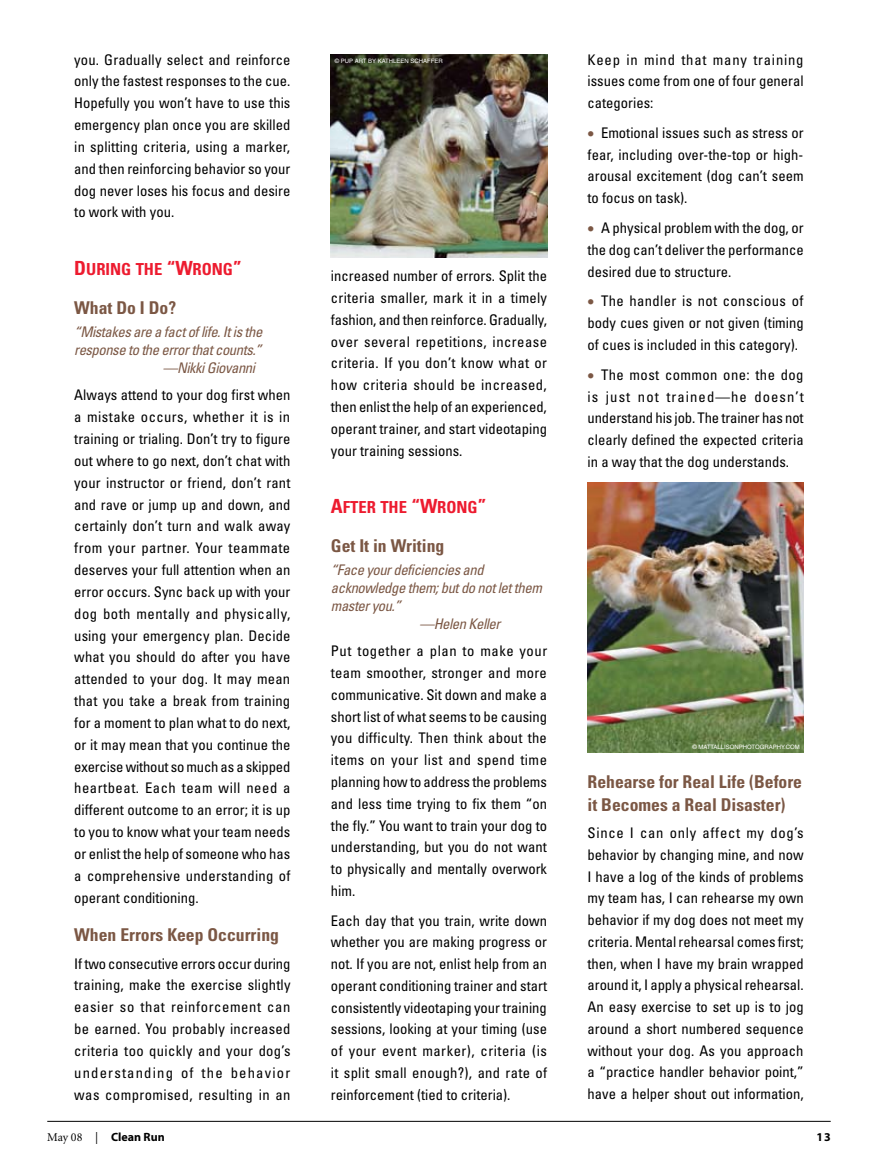
<style>
.page{position:relative;width:878px;height:1175px;background:#fff}
.page>*{position:absolute;margin:0;border:0;box-sizing:border-box;transform-origin:0 0}
.t1{font:700 condensed 17.7px/22.5px "Univers LT Std";color:#7b5744}
.t2{font:16.65px "Univers LT Std Bold Cn SC850";color:#ed1b2f}
.t3{font:condensed 14.7px/21.8px "Univers LT Std";color:#000;text-align:justify}
.t4{font:italic condensed 14.7px "Univers LT Std";letter-spacing:-.03em;color:#7b5744}
.t5{font:700 12px "Myriad";color:#000}
.t6{font:6px "Helvetica";color:#fff}
.s1{font-size:19.5px}
.s2{color:#7b5744}
.s3{font-family:"Minion";font-weight:400}
.s4{font-family:"Minion Pro";font-weight:400}
</style>
<div class="page">
<hr style="left:47px;top:1120px;width:783px;height:1px;background:#000">
<img style="left:587px;top:482px;width:216px;height:270px">
<img style="left:331px;top:55px;width:216px;height:202px">
<p class="t3" style="left:74px;top:48px;width:218px">you. Gradually select and reinforce only the fastest responses to the cue.<br>Hopefully you won’t have to use this emergency plan once you are skilled in splitting criteria, using a marker, and then reinforcing behavior so your dog never loses his focus and desire to work with you.</p>
<p class="t2" style="left:74px;top:259px;width:169px"><span class="s1">D</span>URING THE <span class="s1">“W</span>RONG<span class="s1">”</span></p>
<p class="t1" style="left:74px;top:296px;width:103px">What Do I Do?</p>
<p class="t4" style="left:74px;top:323px;width:190px">“Mistakes are a fact of life. It is the</p>
<p class="t4" style="left:74px;top:341px;width:189px">response to the error that counts.”</p>
<p class="t4" style="left:163px;top:359px;width:94px">—Nikki Giovanni</p>
<p class="t3" style="left:74px;top:384px;width:218px">Always attend to your dog first when a mistake occurs, whether it is in training or trialing. Don’t try to figure out where to go next, don’t chat with your instructor or friend, don’t rant and rave or jump up and down, and certainly don’t turn and walk away from your partner. Your teammate deserves your full attention when an error occurs. Sync back up with your dog both mentally and physically, using your emergency plan. Decide what you should do after you have attended to your dog. It may mean that you take a break from training for a moment to plan what to do next, or it may mean that you continue the exercise without so much as a skipped heartbeat. Each team will need a different outcome to an error; it is up to you to know what your team needs or enlist the help of someone who has a comprehensive understanding of operant conditioning.</p>
<p class="t1" style="left:74px;top:923px;width:206px">When Errors Keep Occurring</p>
<p class="t3" style="left:74px;top:952px;width:218px">If two consecutive errors occur during training, make the exercise slightly easier so that reinforcement can be earned. You probably increased criteria too quickly and your dog’s understanding of the behavior was compromised, resulting in an</p>
<p class="t6" style="left:335px;top:58px;width:52px">© PUP ART BY KATHLEEN</p>
<p class="t6" style="left:410px;top:58px;width:10px">SCHA</p>
<p class="t6" style="left:427px;top:58px;width:13px">FFER</p>
<p class="t3" style="left:331px;top:265px;width:218px">increased number of errors. Split the criteria smaller, mark it in a timely fashion, and then reinforce. Gradually, over several repetitions, increase criteria. If you don’t know what or how criteria should be increased, then enlist the help of an experienced, operant trainer, and start videotaping your training sessions.</p>
<p class="t2" style="left:331px;top:497px;width:157px"><span class="s1">A</span>FTER THE <span class="s1">“W</span>RONG<span class="s1">”</span></p>
<p class="t1" style="left:331px;top:534px;width:115px">Get It in Writing</p>
<p class="t4" style="left:331px;top:561px;width:154px">“Face your deficiencies and</p>
<p class="t4" style="left:331px;top:579px;width:212px">acknowledge them; but do not let them</p>
<p class="t4" style="left:331px;top:597px;width:71px">master you.”</p>
<p class="t4" style="left:419px;top:615px;width:82px">—Helen Keller</p>
<p class="t3" style="left:331px;top:640px;width:218px">Put together a plan to make your team smoother, stronger and more communicative. Sit down and make a short list of what seems to be causing you difficulty. Then think about the items on your list and spend time planning how to address the problems and less time trying to fix them “on the fly.” You want to train your dog to understanding, but you do not want to physically and mentally overwork him.</p>
<p class="t3" style="left:331px;top:909px;width:218px">Each day that you train, write down whether you are making progress or not. If you are not, enlist help from an operant conditioning trainer and start consistently videotaping your training sessions, looking at your timing (use of your event marker), criteria (is it split small enough?), and rate of reinforcement (tied to criteria).</p>
<p class="t3" style="left:587px;top:48px;width:218px">Keep in mind that many training issues come from one of four general categories:</p>
<p class="t3" style="left:587px;top:122px;width:218px"><span class="s2">•</span> Emotional issues such as stress or fear, including over-the-top or high&shy;arousal excitement (dog can’t seem to focus on task).</p>
<p class="t3" style="left:587px;top:217px;width:218px"><span class="s2">•</span> A physical problem with the dog, or the dog can’t deliver the performance desired due to structure.</p>
<p class="t3" style="left:587px;top:290px;width:217px"><span class="s2">•</span> The handler is not conscious of body cues given or not given (timing of cues is included in this category).</p>
<p class="t3" style="left:587px;top:363px;width:218px"><span class="s2">•</span> The most common one: the dog is just not trained—he doesn’t understand his job. The trainer has not clearly defined the expected criteria in a way that the dog understands.</p>
<p class="t6" style="left:692px;top:743px;width:109px">© MATTALLISONPHOTOGRAPHY.COM</p>
<p class="t1" style="left:587px;top:771px;width:216px">Rehearse for Real Life (Before it Becomes a Real Disaster)</p>
<p class="t3" style="left:587px;top:821px;width:218px">Since I can only affect my dog’s behavior by changing mine, and now I have a log of the kinds of problems my team has, I can rehearse my own behavior if my dog does not meet my criteria. Mental rehearsal comes first; then, when I have my brain wrapped around it, I apply a physical rehearsal.<br>An easy exercise to set up is to jog around a short numbered sequence without your dog. As you approach a “practice handler behavior point,” have a helper shout out information,</p>
<p class="t5" style="left:47px;top:1131px;width:119px"><span class="s3">May 08</span> <span class="s4">|</span> Clean Run</p>
<p class="t5" style="left:816px;top:1131px;width:16px">13</p>
</div>
